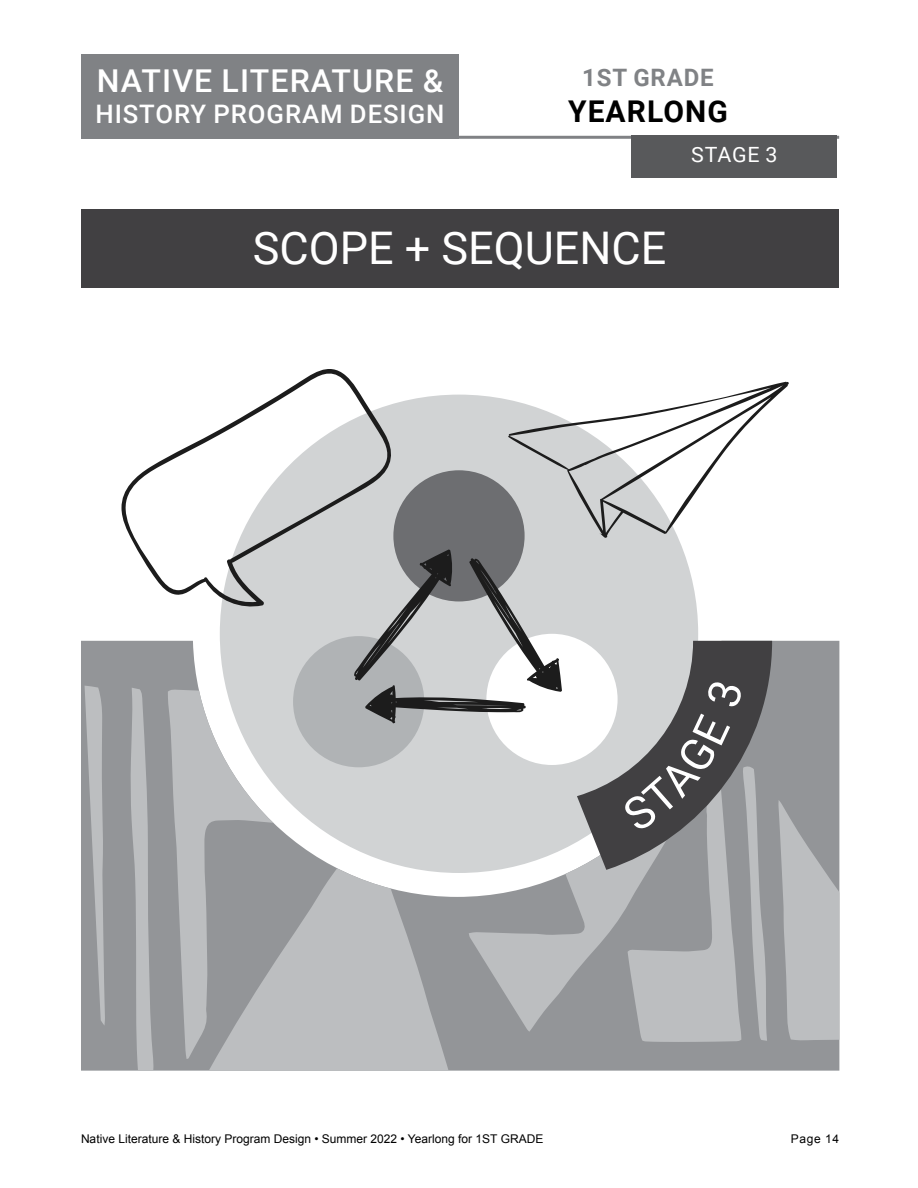
<style>
.page{position:relative;width:918px;height:1188px;background:#fff}
.page>*{position:absolute;margin:0;border:0;box-sizing:border-box;transform-origin:0 0}
.t1{font:45px "Roboto";color:#fff}
.t2{font:500 31.5px "Roboto";letter-spacing:.035em;color:#fff}
.t3{font:700 30px "Roboto";letter-spacing:.035em;color:#000}
.t4{font:500 25.5px "Roboto";letter-spacing:.035em;color:#fff}
.t5{font:700 24px "Roboto";letter-spacing:.035em;color:#808285}
.t6{font:21px "Roboto";letter-spacing:.035em;color:#fff}
.t7{font:12px "Arial";color:#000}
</style>
<div class="page">
<div style="left:81px;top:54px;width:378px;height:85px;background:#808285"></div>
<hr style="left:81px;top:136px;width:758px;height:3px;background:#808285">
<div style="left:632px;top:136px;width:205px;height:42px;background:#58595b"></div>
<svg style="left:81px;top:641px;width:758px;height:430px;fill:#939598"></svg>
<svg style="left:85px;top:686px;width:754px;height:385px;fill:#939598"></svg>
<div style="left:220px;top:395px;width:478px;height:478px;background:#d1d3d4;border-radius:50%"></div>
<div style="left:393px;top:470px;width:132px;height:131px;background:#6d6e71;border-radius:50%"></div>
<div style="left:486px;top:634px;width:132px;height:131px;background:#fff;border-radius:50%"></div>
<div style="left:293px;top:636px;width:131px;height:131px;background:#b0b3b5;border-radius:50%"></div>
<svg style="left:354px;top:549px;width:208px;height:175px"></svg>
<svg style="left:476px;top:381px;width:313px;height:172px"></svg>
<svg style="left:121px;top:369px;width:274px;height:241px"></svg>
<div style="left:81px;top:210px;width:757px;height:78px;background:#414042"></div>
<svg style="left:577px;top:641px;width:195px;height:229px"></svg>
<svg style="left:625px;top:682px;width:116px;height:146px"></svg>
<h2 class="t2" style="left:97px;top:59px;width:348px">NATIVE LITERATURE &amp;</h2>
<h3 class="t4" style="left:96px;top:96px;width:350px">HISTORY PROGRAM DESIGN</h3>
<h3 class="t5" style="left:582px;top:60px;width:133px">1ST GRADE</h3>
<h3 class="t3" style="left:568px;top:90px;width:161px">YEARLONG</h3>
<h3 class="t6" style="left:691px;top:140px;width:88px">STAGE 3</h3>
<h1 class="t1" style="left:253px;top:217px;width:415px">SCOPE + SEQUENCE</h1>
<p class="t7" style="left:81px;top:1131px;width:464px">Native Literature &amp; History Program Design • Summer 2022 • Yearlong for 1ST GRADE</p>
<p class="t7" style="left:791px;top:1131px;width:50px">Page 14</p>
</div>
